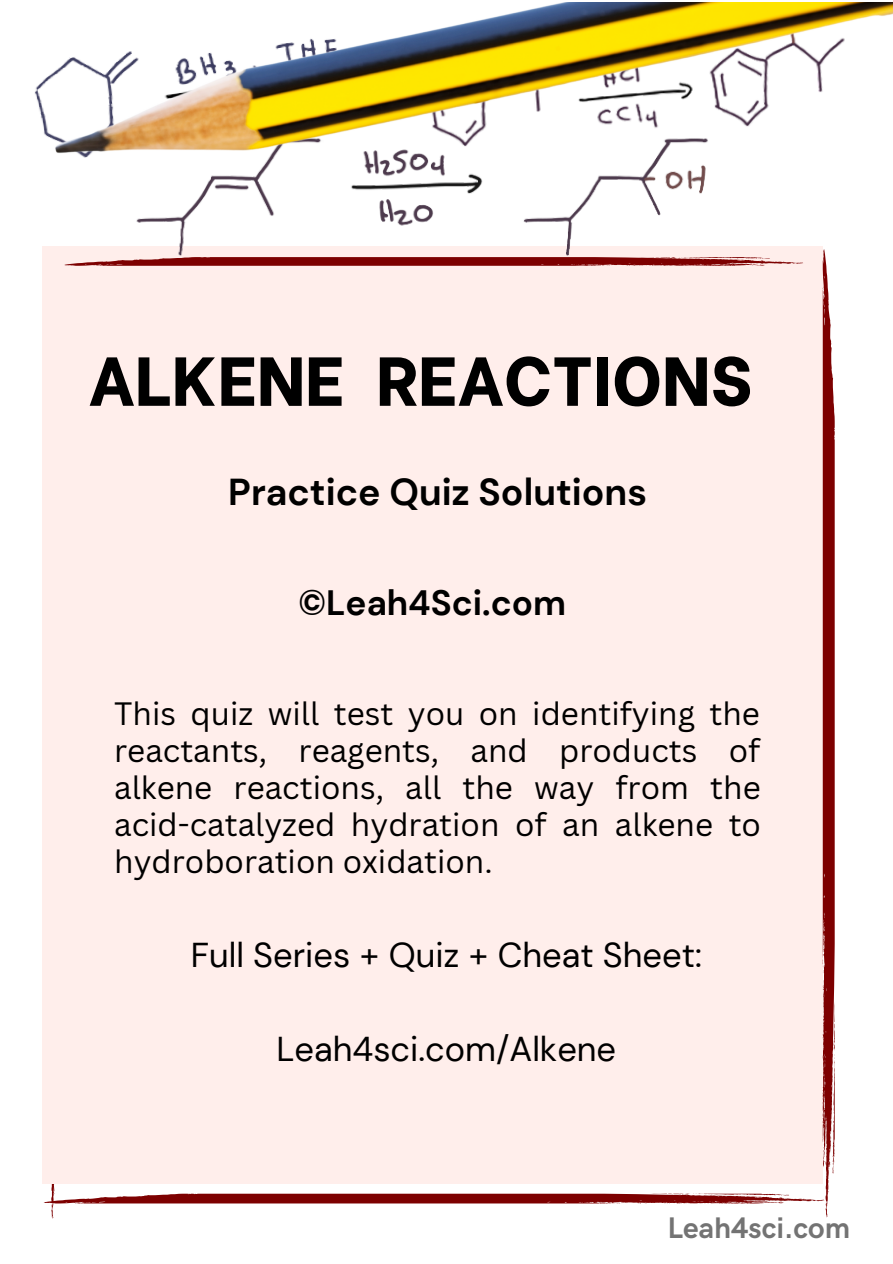
<style>
.page{position:relative;width:893px;height:1264px;background:#fff}
.page>*{position:absolute;margin:0;border:0;box-sizing:border-box;transform-origin:0 0}
.t1{font:800 69.15px "Be Vietnam";color:#000}
.t2{font:700 37.5px "DM Sans";color:#000}
.t3{font:700 35.1px "DM Sans";color:#000}
.t4{font:34.5px "DM Sans";color:#000}
.t5{font:31.5px/37px "Canva Sans";color:#000;text-align:justify}
.t6{font:700 29.85px "HK Grotesk Pro";color:#737373}
</style>
<div class="page">
<div style="left:44px;top:472px;width:791px;height:746px;background:#ffeeeb"></div>
<img style="left:34px;top:3px;width:858px;height:469px">
<h1 class="t1" style="left:88px;top:323px;width:665px">ALKENE REACTIONS</h1>
<p class="t2" style="left:228px;top:468px;width:420px">Practice Quiz Solutions</p>
<p class="t3" style="left:298px;top:580px;width:269px">©Leah4Sci.com</p>
<p class="t5" style="left:114px;top:694px;width:648px">This quiz will test you on identifying the reactants, reagents, and products of alkene reactions, all the way from the acid-catalyzed hydration of an alkene to hydroboration oxidation.</p>
<p class="t4" style="left:191px;top:932px;width:512px">Full Series + Quiz + Cheat Sheet:</p>
<p class="t4" style="left:276px;top:1027px;width:341px">Leah4sci.com/Alkene</p>
<p class="t6" style="left:667px;top:1211px;width:184px">Leah4sci.com</p>
</div>
